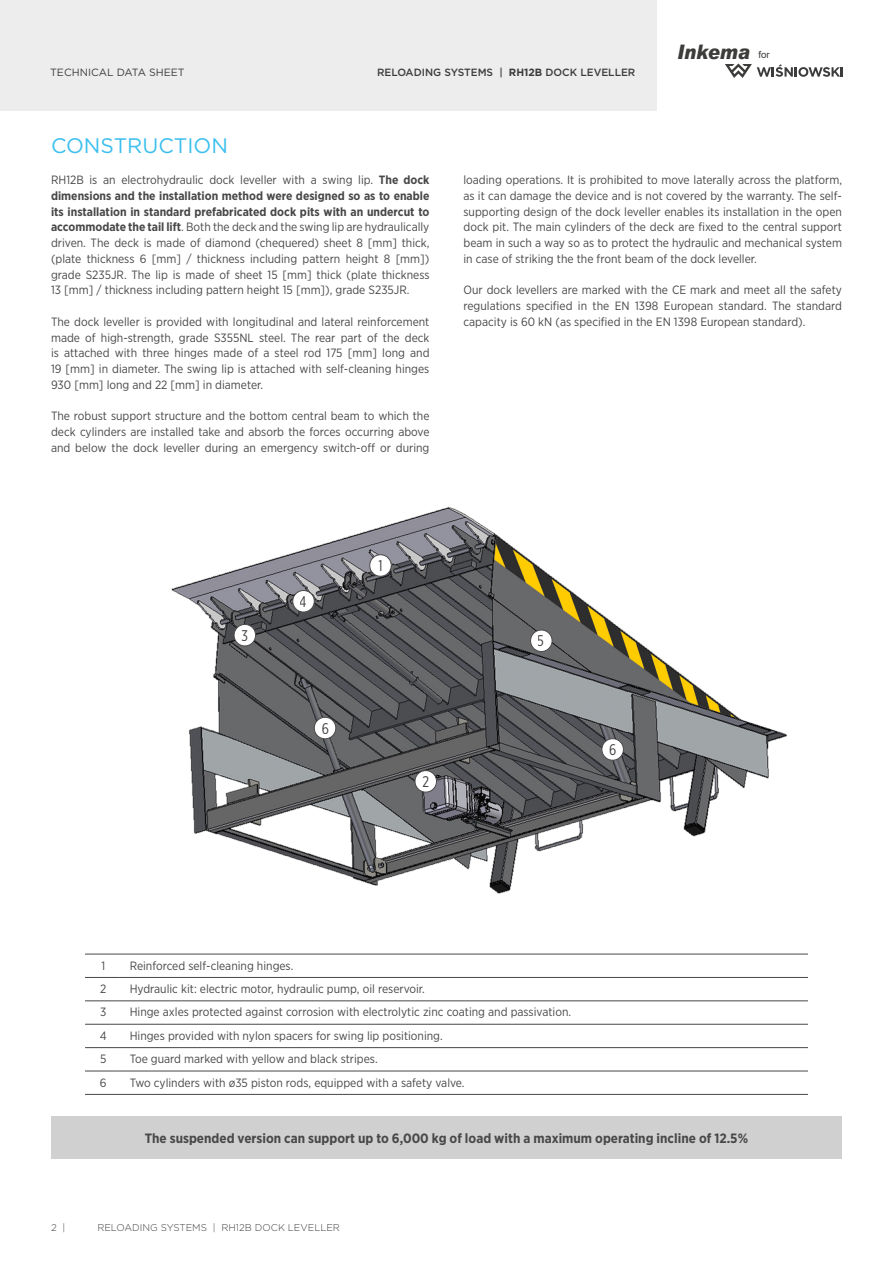
<style>
.page{position:relative;width:893px;height:1263px;background:#fff}
.page>*{position:absolute;margin:0;border:0;box-sizing:border-box;transform-origin:0 0}
.t1{font:21px "Gotham";color:#3bbfee}
.t2{font:italic 900 19.95px "Arial";color:#3c3c3b;scale:.9 1}
.t3{font:15.45px "Gotham X Narrow";color:#2f2e2d}
.t4{font:700 13.5px "Gotham Narrow";color:#494848}
.t5{font:12px/15.8px "Gotham Narrow";color:#494848;text-align:justify}
.t6{font:500 10.5px "Gotham";color:#3c3c3b}
.t7{font:10.5px "Gotham";color:#3c3c3b}
.t8{font:300 9.75px "Gotham";color:#3c3c3b}
.s1{font-weight:700}
.s2{font-weight:400;font-style:normal;font-size:9.75px}
</style>
<div class="page">
<div style="left:0;top:0;width:657px;height:111px;background:#ededed"></div>
<svg style="left:725px;top:64px;width:118px;height:14px"></svg>
<img style="left:171px;top:506px;width:616px;height:388px">
<div style="left:370px;top:555px;width:21px;height:21px;background:#fff;border-radius:50%"></div>
<div style="left:369px;top:554px;width:23px;height:23px;border:1px solid #4b4a4a;border-radius:50%"></div>
<div style="left:234px;top:624px;width:22px;height:22px;background:#fff;border-radius:50%"></div>
<div style="left:234px;top:624px;width:22px;height:22px;border:1px solid #4b4a4a;border-radius:50%"></div>
<div style="left:415px;top:770px;width:21px;height:22px;background:#fff;border-radius:50%"></div>
<div style="left:414px;top:770px;width:23px;height:22px;border:1px solid #4b4a4a;border-radius:50%"></div>
<div style="left:293px;top:590px;width:21px;height:22px;background:#fff;border-radius:50%"></div>
<div style="left:292px;top:590px;width:23px;height:22px;border:1px solid #4b4a4a;border-radius:50%"></div>
<div style="left:531px;top:630px;width:21px;height:21px;background:#fff;border-radius:50%"></div>
<div style="left:530px;top:629px;width:23px;height:23px;border:1px solid #4b4a4a;border-radius:50%"></div>
<div style="left:314px;top:717px;width:22px;height:22px;background:#fff;border-radius:50%"></div>
<div style="left:314px;top:717px;width:22px;height:22px;border:1px solid #4b4a4a;border-radius:50%"></div>
<div style="left:602px;top:739px;width:21px;height:21px;background:#fff;border-radius:50%"></div>
<div style="left:601px;top:738px;width:23px;height:23px;border:1px solid #4b4a4a;border-radius:50%"></div>
<svg style="left:85px;top:1093px;width:723px;height:1px"></svg>
<svg style="left:85px;top:1001px;width:723px;height:70px"></svg>
<hr style="left:85px;top:954px;width:34px;height:1px;background:#494848">
<hr style="left:119px;top:954px;width:689px;height:1px;background:#494848">
<hr style="left:85px;top:977px;width:34px;height:1px;background:#494848">
<hr style="left:119px;top:977px;width:689px;height:1px;background:#494848">
<hr style="left:85px;top:1000px;width:34px;height:1px;background:#494848">
<hr style="left:119px;top:1000px;width:689px;height:1px;background:#494848">
<hr style="left:85px;top:1024px;width:34px;height:1px;background:#494848">
<hr style="left:119px;top:1024px;width:689px;height:1px;background:#494848">
<hr style="left:85px;top:1047px;width:34px;height:1px;background:#494848">
<hr style="left:119px;top:1047px;width:689px;height:1px;background:#494848">
<hr style="left:85px;top:1071px;width:34px;height:1px;background:#494848">
<hr style="left:119px;top:1071px;width:689px;height:1px;background:#494848">
<hr style="left:85px;top:1094px;width:34px;height:1px;background:#494848">
<hr style="left:119px;top:1094px;width:689px;height:1px;background:#494848">
<div style="left:51px;top:1116px;width:791px;height:43px;background:#d0d0d0"></div>
<p class="t7" style="left:50px;top:66px;width:136px">TECHNICAL DATA SHEET</p>
<p class="t6" style="left:377px;top:66px;width:260px">RELOADING SYSTEMS | <span class="s1">RH12B</span> DOCK LEVELLER</p>
<h2 class="t2" style="left:677px;top:39px;width:104px">Inkema <span class="s2">for</span></h2>
<h1 class="t1" style="left:51px;top:132px;width:179px">CONSTRUCTION</h1>
<p class="t5" style="left:51px;top:172px;width:380px">RH12B is an electrohydraulic dock leveller with a swing lip. <span class="s1">The dock dimensions and the installation method were designed so as to enable its installation in standard prefabricated dock pits with an undercut to accommodate the tail lift</span>. Both the deck and the swing lip are hydraulically driven. The deck is made of diamond (chequered) sheet 8 [mm] thick, (plate thickness 6 [mm] / thickness including pattern height 8 [mm]) grade S235JR. The lip is made of sheet 15 [mm] thick (plate thickness 13 [mm] / thickness including pattern height 15 [mm]), grade S235JR.</p>
<p class="t5" style="left:51px;top:314px;width:380px">The dock leveller is provided with longitudinal and lateral reinforcement made of high-strength, grade S355NL steel. The rear part of the deck is attached with three hinges made of a steel rod 175 [mm] long and 19 [mm] in diameter. The swing lip is attached with self-cleaning hinges 930 [mm] long and 22 [mm] in diameter.</p>
<p class="t5" style="left:51px;top:408px;width:380px">The robust support structure and the bottom central beam to which the deck cylinders are installed take and absorb the forces occurring above and below the dock leveller during an emergency switch-off or during</p>
<p class="t5" style="left:463px;top:172px;width:380px">loading operations. It is prohibited to move laterally across the platform, as it can damage the device and is not covered by the warranty. The self&shy;supporting design of the dock leveller enables its installation in the open dock pit. The main cylinders of the deck are fixed to the central support beam in such a way so as to protect the hydraulic and mechanical system in case of striking the the front beam of the dock leveller.</p>
<p class="t5" style="left:463px;top:282px;width:380px">Our dock levellers are marked with the CE mark and meet all the safety regulations specified in the EN 1398 European standard. The standard capacity is 60 kN (as specified in the EN 1398 European standard).</p>
<p class="t3" style="left:242px;top:626px;width:8px">3</p>
<p class="t3" style="left:300px;top:592px;width:9px">4</p>
<p class="t3" style="left:321px;top:719px;width:9px">6</p>
<p class="t3" style="left:378px;top:556px;width:6px">1</p>
<p class="t3" style="left:422px;top:772px;width:8px">2</p>
<p class="t3" style="left:538px;top:632px;width:8px">5</p>
<p class="t3" style="left:609px;top:740px;width:9px">6</p>
<p class="t5" style="left:101px;top:957px;width:5px">1</p>
<p class="t5" style="left:130px;top:957px;width:165px">Reinforced self-cleaning hinges.</p>
<p class="t5" style="left:100px;top:981px;width:8px">2</p>
<p class="t5" style="left:130px;top:981px;width:297px">Hydraulic kit: electric motor, hydraulic pump, oil reservoir.</p>
<p class="t5" style="left:100px;top:1004px;width:8px">3</p>
<p class="t5" style="left:130px;top:1004px;width:443px">Hinge axles protected against corrosion with electrolytic zinc coating and passivation.</p>
<p class="t5" style="left:100px;top:1027px;width:8px">4</p>
<p class="t5" style="left:130px;top:1027px;width:315px">Hinges provided with nylon spacers for swing lip positioning.</p>
<p class="t5" style="left:100px;top:1051px;width:8px">5</p>
<p class="t5" style="left:130px;top:1051px;width:250px">Toe guard marked with yellow and black stripes.</p>
<p class="t5" style="left:100px;top:1074px;width:8px">6</p>
<p class="t5" style="left:130px;top:1074px;width:336px">Two cylinders with ø35 piston rods, equipped with a safety valve.</p>
<p class="t4" style="left:145px;top:1129px;width:605px">The suspended version can support up to 6,000 kg of load with a maximum operating incline of 12.5%</p>
<p class="t8" style="left:51px;top:1221px;width:16px">2 |</p>
<p class="t8" style="left:97px;top:1221px;width:244px">RELOADING SYSTEMS | RH12B DOCK LEVELLER</p>
</div>
